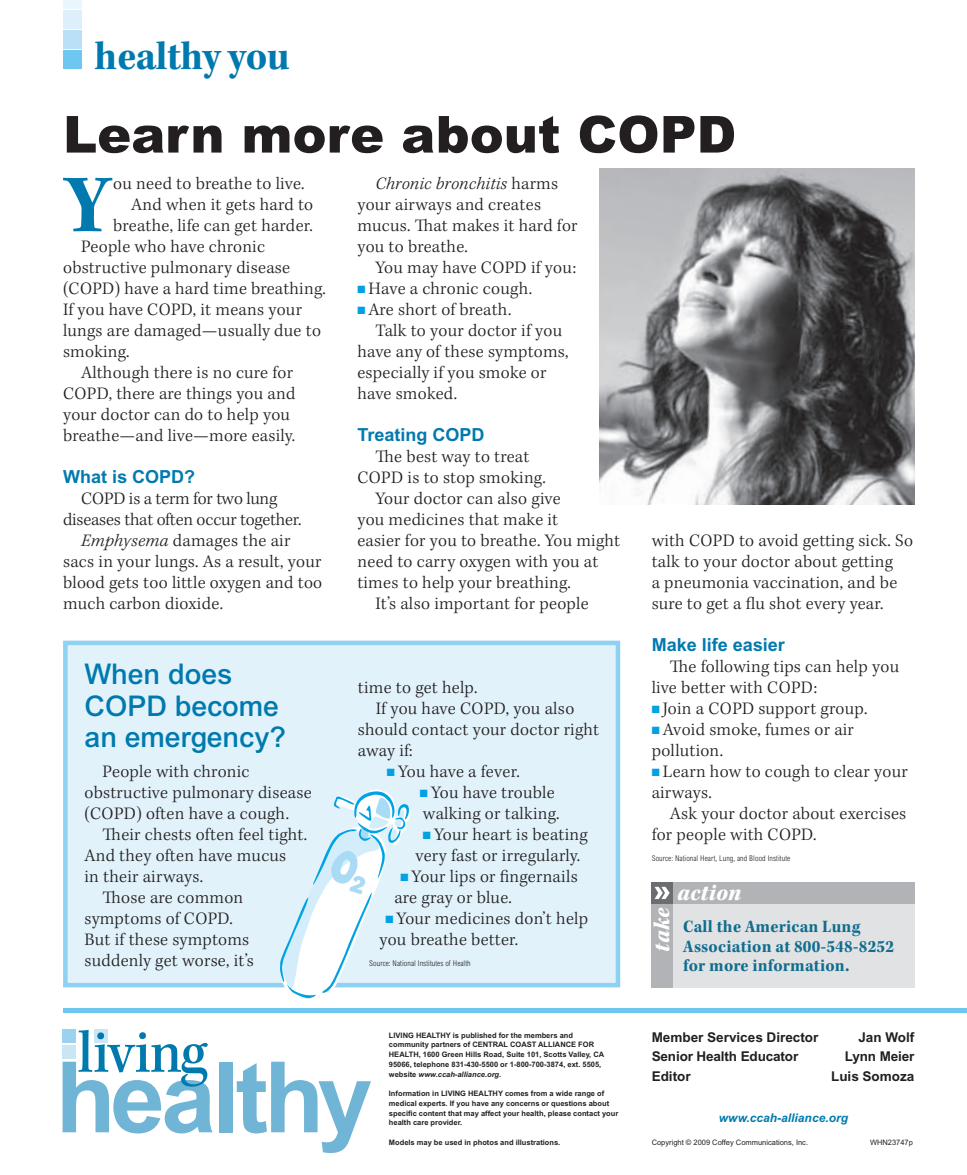
<style>
.page{position:relative;width:967px;height:1175px;background:#fff}
.page>*{position:absolute;margin:0;border:0;box-sizing:border-box;transform-origin:0 0}
.t1{font:700 98.55px "Arial MT Std";letter-spacing:-.04em;color:#71b5d6}
.t2{font:85.2px "Kepler Std Bold Scn";color:#007aae}
.t3{font:62.4px "Kepler Std Medium Scn";letter-spacing:-.02em;color:#007aae}
.t4{font:900 51px "Arial MT Std";color:#231f20}
.t5{font:42px "Kepler Std Bold Scn";letter-spacing:-.01em;color:#007aae}
.t6{font:500 28.5px/31.5px "Arial MT Std";color:#007aae}
.t7{font:24px "Kepler Std Black Scn It";letter-spacing:.01em;color:#fff}
.t8{font:300 18px/21px "Kepler Std";letter-spacing:.015em;color:#231f20}
.t9{font:18px/19.5px "Kepler Std Bold Scn";letter-spacing:.01em;color:#106d8e}
.t10{font:300 18px "Kepler Std";letter-spacing:-.01em;color:#231f20}
.t11{font:700 18px "Arial MT Std";color:#007aae}
.t12{font:700 13.5px "Arial MT Std";color:#231f20}
.t13{font:italic 700 12px "Arial MT Std";color:#007aae}
.t14{font:300 condensed 7.8px "Arial MT Std";letter-spacing:.01em;color:#231f20}
.t15{font:700 7.5px/9.8px "Arial MT Std";color:#231f20}
.t16{font:7.5px "Arial MT Std";color:#231f20}
.s1{font-style:italic}
.s2{color:#00a2e4}
</style>
<div class="page">
<div style="left:63px;top:640px;width:557px;height:347px;background:#e1f2fb"></div>
<div style="left:672px;top:903px;width:242px;height:84px;background:#e1e2e4"></div>
<div style="left:651px;top:882px;width:21px;height:105px;background:#b2b3b7"></div>
<div style="left:651px;top:882px;width:263px;height:21px;background:#b2b3b7"></div>
<div style="left:651px;top:882px;width:21px;height:21px;background:#6c6d70"></div>
<svg style="left:654px;top:886px;width:15px;height:13px"></svg>
<div style="left:63px;top:51px;width:18px;height:18px;background:#6ec7f0"></div>
<div style="left:63px;top:31px;width:18px;height:18px;background:#b9e0f6"></div>
<div style="left:63px;top:10px;width:18px;height:18px;background:#dceffa"></div>
<div style="left:63px;top:0;width:18px;height:8px;background:#eaf6fc"></div>
<div style="left:62px;top:1029px;width:14px;height:13px;background:#9bd2ef"></div>
<div style="left:62px;top:1045px;width:14px;height:14px;background:#cae6f6"></div>
<div style="left:94px;top:1029px;width:13px;height:13px;background:#cae6f6"></div>
<div style="left:97px;top:1032px;width:7px;height:7px;background:#007aae;border-radius:50%"></div>
<hr style="left:63px;top:1008px;width:903px;height:4px;background:#6ec7f0">
<img style="left:599px;top:168px;width:315px;height:336px">
<svg style="left:279px;top:789px;width:131px;height:210px"></svg>
<h3 class="t5" style="left:95px;top:32px;width:196px">healthy you</h3>
<h3 class="t4" style="left:63px;top:102px;width:674px">Learn more about COPD</h3>
<h2 class="t2" style="left:64px;top:157px;width:47px">Y</h2>
<p class="t8" style="left:113px;top:174px;width:193px">ou need to breathe to live.</p>
<p class="t8" style="left:131px;top:195px;width:183px">And when it gets hard to</p>
<p class="t8" style="left:113px;top:216px;width:201px">breathe, life can get harder.</p>
<p class="t8" style="left:81px;top:237px;width:185px">People who have chronic</p>
<p class="t8" style="left:63px;top:258px;width:228px">obstructive pulmonary disease</p>
<p class="t8" style="left:63px;top:279px;width:264px">(COPD) have a hard time breathing.</p>
<p class="t8" style="left:63px;top:300px;width:240px">If you have COPD, it means your</p>
<p class="t8" style="left:63px;top:321px;width:259px">lungs are damaged—usually due to</p>
<p class="t8" style="left:63px;top:342px;width:68px">smoking.</p>
<p class="t8" style="left:81px;top:363px;width:213px">Although there is no cure for</p>
<p class="t8" style="left:63px;top:384px;width:234px">COPD, there are things you and</p>
<p class="t8" style="left:63px;top:405px;width:228px">your doctor can do to help you</p>
<p class="t8" style="left:63px;top:426px;width:233px">breathe—and live—more easily.</p>
<p class="t11" style="left:63px;top:466px;width:134px">What is COPD?</p>
<p class="t10" style="left:81px;top:488px;width:198px">COPD is a term for two lung</p>
<p class="t10" style="left:63px;top:509px;width:240px">diseases that often occur together.</p>
<p class="t8" style="left:81px;top:531px;width:211px"><span class="s1">Emphysema</span> damages the air</p>
<p class="t8" style="left:63px;top:552px;width:260px">sacs in your lungs. As a result, your</p>
<p class="t8" style="left:63px;top:573px;width:260px">blood gets too little oxygen and too</p>
<p class="t8" style="left:63px;top:594px;width:161px">much carbon dioxide.</p>
<h3 class="t6" style="left:85px;top:658px;width:203px">When does<br>COPD become an emergency?</h3>
<p class="t8" style="left:85px;top:762px;width:228px;text-indent:18px">People with chronic obstructive pulmonary disease (COPD) often have a cough.</p>
<p class="t8" style="left:103px;top:825px;width:206px">Their chests often feel tight.</p>
<p class="t8" style="left:85px;top:846px;width:203px">And they often have mucus</p>
<p class="t8" style="left:85px;top:867px;width:120px">in their airways.</p>
<p class="t8" style="left:103px;top:888px;width:142px">Those are common</p>
<p class="t8" style="left:85px;top:909px;width:150px">symptoms of COPD.</p>
<p class="t8" style="left:85px;top:930px;width:166px">But if these symptoms</p>
<p class="t8" style="left:85px;top:951px;width:171px">suddenly get worse, it’s</p>
<p class="t8" style="left:357px;top:174px;width:221px;text-indent:18px"><span class="s1">Chronic bronchitis</span> harms your airways and creates mucus. That makes it hard for you to breathe.</p>
<p class="t8" style="left:375px;top:258px;width:202px">You may have COPD if you:</p>
<p class="t8" style="left:357px;top:279px;width:176px"><span class="s2">■</span> Have a chronic cough.</p>
<p class="t8" style="left:357px;top:300px;width:155px"><span class="s2">■</span> Are short of breath.</p>
<p class="t8" style="left:375px;top:321px;width:188px">Talk to your doctor if you</p>
<p class="t8" style="left:357px;top:342px;width:212px">have any of these symptoms,</p>
<p class="t8" style="left:357px;top:363px;width:190px">especially if you smoke or</p>
<p class="t8" style="left:357px;top:384px;width:101px">have smoked.</p>
<p class="t11" style="left:357px;top:424px;width:129px">Treating COPD</p>
<p class="t8" style="left:375px;top:447px;width:155px">The best way to treat</p>
<p class="t8" style="left:357px;top:468px;width:190px">COPD is to stop smoking.</p>
<p class="t8" style="left:375px;top:489px;width:187px">Your doctor can also give</p>
<p class="t8" style="left:357px;top:510px;width:202px">you medicines that make it</p>
<p class="t8" style="left:357px;top:531px;width:264px">easier for you to breathe. You might</p>
<p class="t8" style="left:357px;top:552px;width:242px">need to carry oxygen with you at</p>
<p class="t8" style="left:357px;top:573px;width:215px">times to help your breathing.</p>
<p class="t8" style="left:375px;top:594px;width:215px">It’s also important for people</p>
<p class="t8" style="left:357px;top:678px;width:121px">time to get help.</p>
<p class="t8" style="left:375px;top:699px;width:200px">If you have COPD, you also</p>
<p class="t8" style="left:357px;top:720px;width:243px">should contact your doctor right</p>
<p class="t8" style="left:357px;top:741px;width:56px">away if:</p>
<p class="t8" style="left:387px;top:762px;width:134px"><span class="s2">■</span> You have a fever.</p>
<p class="t8" style="left:420px;top:783px;width:141px"><span class="s2">■</span> You have trouble walking or talking.</p>
<p class="t8" style="left:415px;top:825px;width:174px;text-align:center"><span class="s2">■</span> Your heart is beating very fast or irregularly.</p>
<p class="t8" style="left:394px;top:867px;width:185px;text-indent:6px"><span class="s2">■</span> Your lips or fingernails are gray or blue.</p>
<p class="t8" style="left:379px;top:909px;width:210px;text-indent:6px"><span class="s2">■</span> Your medicines don’t help you breathe better.</p>
<p class="t14" style="left:369px;top:959px;width:103px">Source: National Institutes of Health</p>
<h3 class="t3" style="left:78px;top:1017px;width:131px">living</h3>
<h1 class="t1" style="left:56px;top:1039px;width:318px">healthy</h1>
<p class="t15" style="left:389px;top:1030px;width:217px">LIVING HEALTHY is published for the members and<br>com munity partners of CENTRAL COAST ALLIANCE FOR HEALTH, 1600 Green Hills Road, Suite 101, Scotts Valley, CA 95066, telephone 831-430-5500 or 1-800-700-3874, ext. 5505, website <span class="s1">www.ccah-alliance.org</span>.</p>
<p class="t15" style="left:389px;top:1088px;width:231px">Information in LIVING HEALTHY comes from a wide range of medical experts. If you have any concerns or questions about specific content that may affect your health, please contact your health care provider.</p>
<p class="t15" style="left:389px;top:1137px;width:173px">Models may be used in photos and illustrations.</p>
<p class="t8" style="left:651px;top:531px;width:263px">with COPD to avoid getting sick. So talk to your doctor about getting<br>a pneumonia vaccination, and be sure to get a flu shot every year.</p>
<p class="t11" style="left:651px;top:634px;width:135px">Make life easier</p>
<p class="t8" style="left:651px;top:657px;width:249px;text-indent:18px">The following tips can help you live better with COPD:</p>
<p class="t8" style="left:651px;top:699px;width:217px"><span class="s2">■</span> Join a COPD support group.</p>
<p class="t8" style="left:651px;top:720px;width:204px"><span class="s2">■</span> Avoid smoke, fumes or air pollution.</p>
<p class="t8" style="left:651px;top:762px;width:257px"><span class="s2">■</span> Learn how to cough to clear your airways.</p>
<p class="t8" style="left:651px;top:804px;width:256px;text-indent:18px">Ask your doctor about exercises for people with COPD.</p>
<p class="t14" style="left:651px;top:854px;width:140px">Source: National Heart, Lung, and Blood Institute</p>
<h3 class="t7" style="left:648px;top:951px;width:45px;rotate:-90deg">take</h3>
<h3 class="t7" style="left:676px;top:879px;width:66px">action</h3>
<p class="t9" style="left:683px;top:917px;width:212px">Call the American Lung<br>Association at 800-548-8252 for more information.</p>
<p class="t12" style="left:651px;top:1028px;width:168px">Member Services Director</p>
<p class="t12" style="left:857px;top:1028px;width:58px">Jan Wolf</p>
<p class="t12" style="left:651px;top:1048px;width:148px">Senior Health Educator</p>
<p class="t12" style="left:844px;top:1048px;width:71px">Lynn Meier</p>
<p class="t12" style="left:651px;top:1067px;width:41px">Editor</p>
<p class="t12" style="left:830px;top:1067px;width:85px">Luis Somoza</p>
<p class="t13" style="left:718px;top:1110px;width:130px">www.ccah-alliance.org</p>
<p class="t16" style="left:651px;top:1138px;width:158px">Copyright © 2009 Coffey Communications, Inc.</p>
<p class="t16" style="left:869px;top:1138px;width:44px">WHN23747p</p>
</div>
